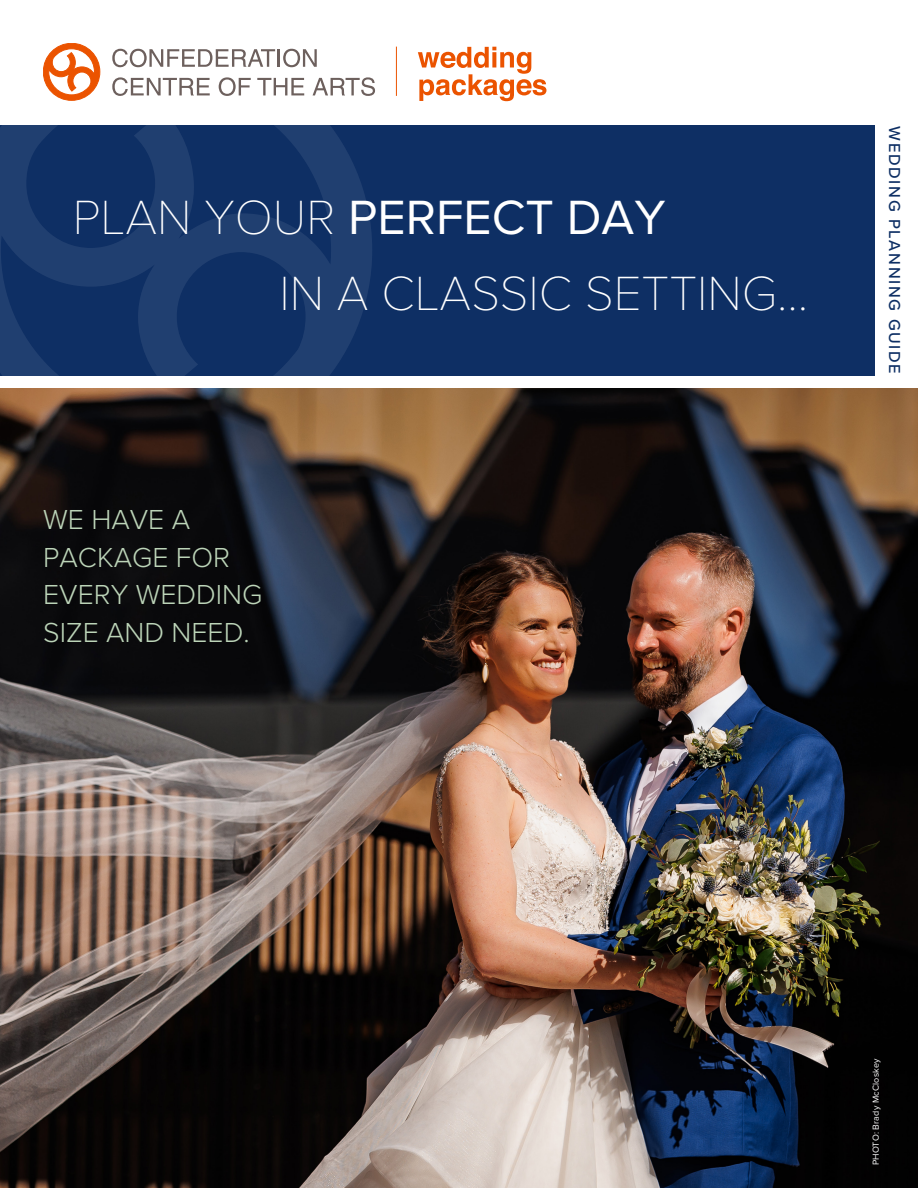
<style>
.page{position:relative;width:918px;height:1188px;background:#fff}
.page>*{position:absolute;margin:0;border:0;box-sizing:border-box;transform-origin:0 0}
.t1{font:100 49.8px "Proxima Nova T";color:#fff}
.t2{font:49.8px "Proxima Nova";color:#fff}
.t3{font:300 28.5px/37.5px "Proxima Nova";color:#bcd4b8}
.t4{font:500 16.5px "Proxima Nova";letter-spacing:.1em;color:#0e2f64}
.t5{font:9px "Proxima Nova";letter-spacing:.02em;color:#fff}
.s1{font-family:"Proxima Nova T";font-weight:100}
</style>
<div class="page">
<div style="left:0;top:125px;width:875px;height:250px;background:#0e2f64"></div>
<img style="left:0;top:389px;width:918px;height:799px">
<svg style="left:418px;top:47px;width:128px;height:54px"></svg>
<hr style="left:396px;top:47px;width:1px;height:49px;background:#eb5300">
<svg style="left:43px;top:43px;width:57px;height:58px"></svg>
<svg style="left:112px;top:49px;width:205px;height:18px"></svg>
<svg style="left:112px;top:77px;width:98px;height:19px"></svg>
<svg style="left:219px;top:77px;width:32px;height:19px"></svg>
<svg style="left:257px;top:78px;width:47px;height:17px"></svg>
<svg style="left:313px;top:77px;width:62px;height:19px"></svg>
<svg style="left:0;top:125px;width:372px;height:250px"></svg>
<h1 class="t2" style="left:73px;top:180px;width:594px"><span class="s1">PLAN YOUR</span> PERFECT DAY</h1>
<h1 class="t1" style="left:279px;top:257px;width:531px">IN A CLASSIC SETTING...</h1>
<p class="t3" style="left:43px;top:500px;width:221px">WE HAVE A<br>PACKAGE FOR<br>EVERY WEDDING<br>SIZE AND NEED.</p>
<p class="t4" style="left:907px;top:126px;width:249px;rotate:90deg">WEDDING PLANNING GUIDE</p>
<p class="t5" style="left:869px;top:1165px;width:108px;rotate:-90deg">PHOTO: Brady McCloskey</p>
</div>
